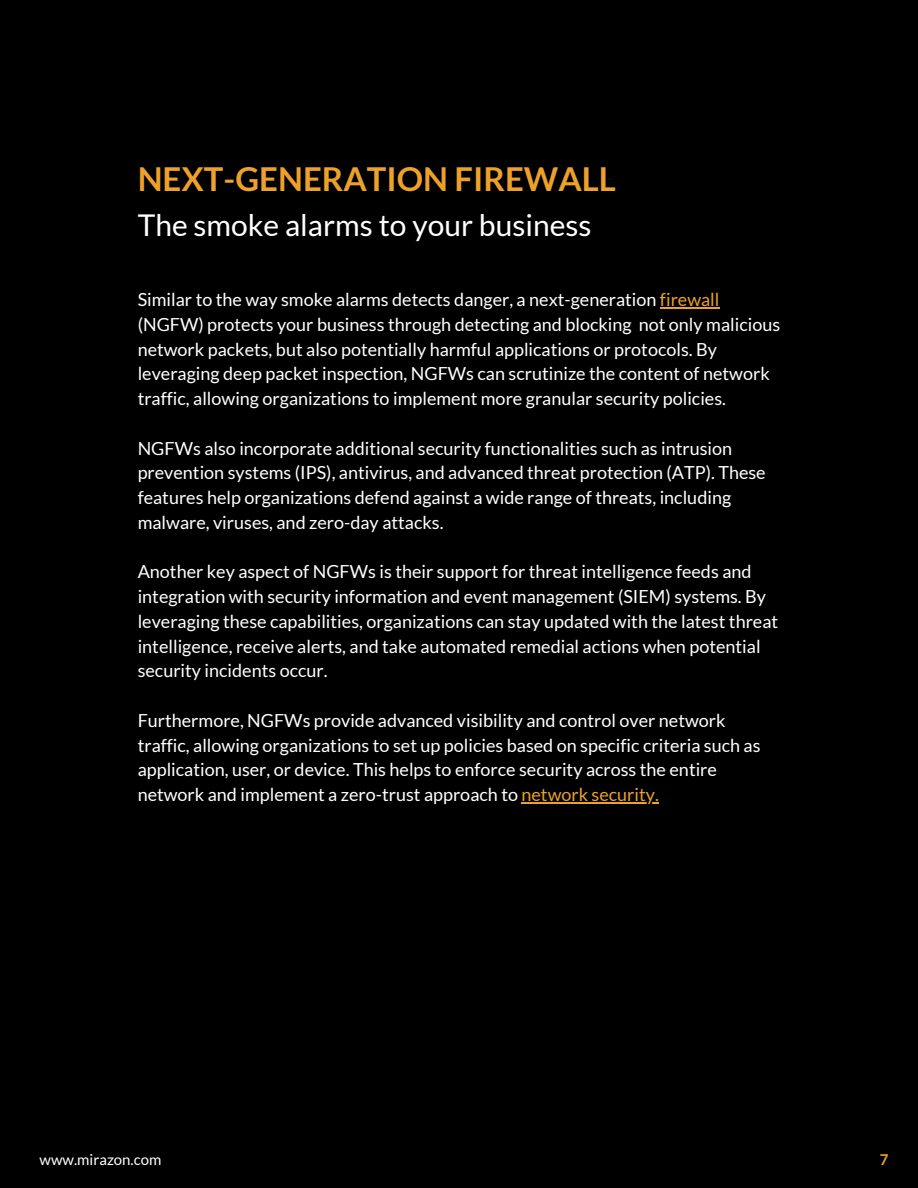
<style>
.page{position:relative;width:918px;height:1188px;background:#000}
.page>*{position:absolute;margin:0;border:0;box-sizing:border-box;transform-origin:0 0}
.t1{font:700 33px "Lato";color:#eea129}
.t2{font:30px "Lato";color:#fff}
.t3{font:18px/24.8px "Lato";color:#fff}
.t4{font:15px "Lato";color:#fff}
.t5{font:700 15px "Lato";color:#eea129}
.s1{color:#eea129}
</style>
<div class="page">
<hr style="left:660px;top:307px;width:60px;height:1px;background:#eea129">
<hr style="left:522px;top:802px;width:137px;height:1px;background:#eea129">
<h3 class="t1" style="left:138px;top:158px;width:480px">NEXT-GENERATION FIREWALL</h3>
<p class="t2" style="left:138px;top:207px;width:455px">The smoke alarms to your business</p>
<h1 class="t3" style="left:138px;top:287px;width:644px">Similar to the way smoke alarms detects danger, a next-generation <span class="s1">firewall </span>(NGFW) protects your business through detecting and blocking not only malicious network packets, but also potentially harmful applications or protocols. By leveraging deep packet inspection, NGFWs can scrutinize the content of network traffic, allowing organizations to implement more granular security policies.</h1>
<h2 class="t3" style="left:138px;top:435px;width:630px">NGFWs also incorporate additional security functionalities such as intrusion prevention systems (IPS), antivirus, and advanced threat protection (ATP). These features help organizations defend against a wide range of threats, including malware, viruses, and zero-day attacks.</h2>
<h3 class="t3" style="left:138px;top:559px;width:642px">Another key aspect of NGFWs is their support for threat intelligence feeds and integration with security information and event management (SIEM) systems. By leveraging these capabilities, organizations can stay updated with the latest threat intelligence, receive alerts, and take automated remedial actions when potential security incidents occur.</h3>
<h3 class="t3" style="left:138px;top:707px;width:624px">Furthermore, NGFWs provide advanced visibility and control over network traffic, allowing organizations to set up policies based on specific criteria such as application, user, or device. This helps to enforce security across the entire network and implement a zero-trust approach to <span class="s1">network security.</span></h3>
<p class="t4" style="left:40px;top:1150px;width:123px">www.mirazon.com</p>
<p class="t5" style="left:880px;top:1150px;width:10px">7</p>
</div>
